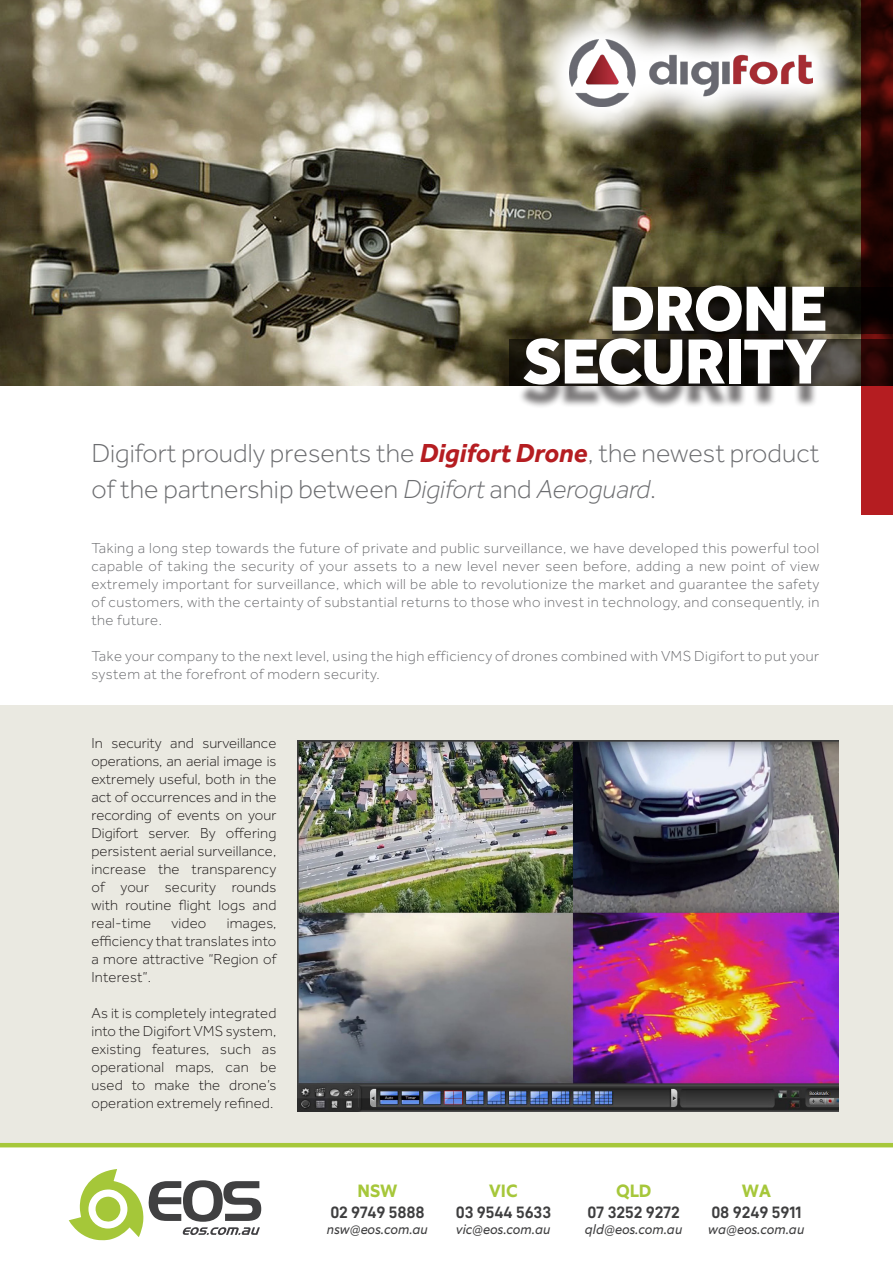
<style>
.page{position:relative;width:893px;height:1263px;background:#fff}
.page>*{position:absolute;margin:0;border:0;box-sizing:border-box;transform-origin:0 0}
.t1{font:800 66px "Effra";letter-spacing:-.02em;color:#fff}
.t2{font:300 27px/36px "Effra";color:#6c6d70}
.t3{font:700 18px "Equip";color:#a6c73a;scale:.95 1}
.t4{font:16.5px "D DIN Exp Bold";color:#3e3e3f;scale:.95 1}
.t5{font:300 15px/18px "Effra";letter-spacing:.03em;color:#6c6d70;text-align:justify}
.t6{font:300 15px/18px "Effra";letter-spacing:.01em;color:#231f20;text-align:justify}
.t7{font:italic 13.5px "Equip";color:#3e3e3f;scale:.95 1}
.s1{font-weight:700;font-style:italic;color:#b51d21}
.s2{font-style:italic}
</style>
<div class="page">
<div style="left:0;top:706px;width:893px;height:438px;background:#eae9e1"></div>
<img style="left:0;top:0;width:861px;height:386px">
<svg style="left:861px;top:0;width:32px;height:514px;background:#560d0c"></svg>
<svg style="left:509px;top:339px;width:384px;height:46px;background:#37241f"></svg>
<svg style="left:612px;top:287px;width:281px;height:47px;background:#120d07"></svg>
<div style="left:518px;top:297px;width:314px;height:112px;background:#231f20;opacity:.59"></div>
<img style="left:297px;top:740px;width:542px;height:371px">
<svg style="left:520px;top:0;width:341px;height:155px;background:#7a7661"></svg>
<img style="left:569px;top:40px;width:244px;height:67px">
<svg style="left:69px;top:1169px;width:192px;height:71px"></svg>
<hr style="left:0;top:1143px;width:893px;height:4px;background:#a6c73a">
<p class="t1" style="left:609px;top:268px;width:220px">DRONE</p>
<p class="t1" style="left:523px;top:320px;width:306px">SECURITY</p>
<p class="t2" style="left:91px;top:435px;width:729px">Digifort proudly presents the <span class="s1">Digifort Drone</span>, the newest product of the partnership between <span class="s2">Digifort</span> and <span class="s2">Aeroguard</span>.</p>
<p class="t5" style="left:91px;top:539px;width:729px">Taking a long step towards the future of private and public surveillance, we have developed this powerful tool capable of taking the security of your assets to a new level never seen before, adding a new point of view extremely important for surveillance, which will be able to revolutionize the market and guarantee the safety of customers, with the certainty of substantial returns to those who invest in technology, and consequently, in the future.</p>
<p class="t5" style="left:91px;top:647px;width:729px">Take your company to the next level, using the high efficiency of drones combined with VMS Digifort to put your system at the forefront of modern security.</p>
<p class="t6" style="left:91px;top:734px;width:186px">In security and surveillance operations, an aerial image is extremely useful, both in the act of occurrences and in the recording of events on your Digifort server. By offering persistent aerial surveillance, increase the transparency of your security rounds with routine flight logs and real-time</p>
<p class="t6" style="left:172px;top:914px;width:36px">video</p>
<p class="t6" style="left:91px;top:914px;width:186px;text-indent:135px">images, efficiency that translates into a more attractive “Region of Interest”.</p>
<p class="t6" style="left:91px;top:1004px;width:186px">As it is completely integrated into the Digifort VMS system, existing features, such as operational maps, can be used to make the drone’s operation extremely refined.</p>
<p class="t3" style="left:357px;top:1179px;width:44px">NSW</p>
<p class="t4" style="left:330px;top:1203px;width:101px">02 9749 5888</p>
<p class="t7" style="left:327px;top:1221px;width:108px">nsw@eos.com.au</p>
<p class="t3" style="left:489px;top:1179px;width:32px">VIC</p>
<p class="t4" style="left:456px;top:1203px;width:102px">03 9544 5633</p>
<p class="t7" style="left:456px;top:1221px;width:101px">vic@eos.com.au</p>
<p class="t3" style="left:616px;top:1179px;width:39px">QLD</p>
<p class="t4" style="left:588px;top:1203px;width:98px">07 3252 9272</p>
<p class="t7" style="left:585px;top:1221px;width:104px">qld@eos.com.au</p>
<p class="t3" style="left:742px;top:1179px;width:32px">WA</p>
<p class="t4" style="left:711px;top:1203px;width:96px">08 9249 5911</p>
<p class="t7" style="left:708px;top:1221px;width:103px">wa@eos.com.au</p>
</div>
